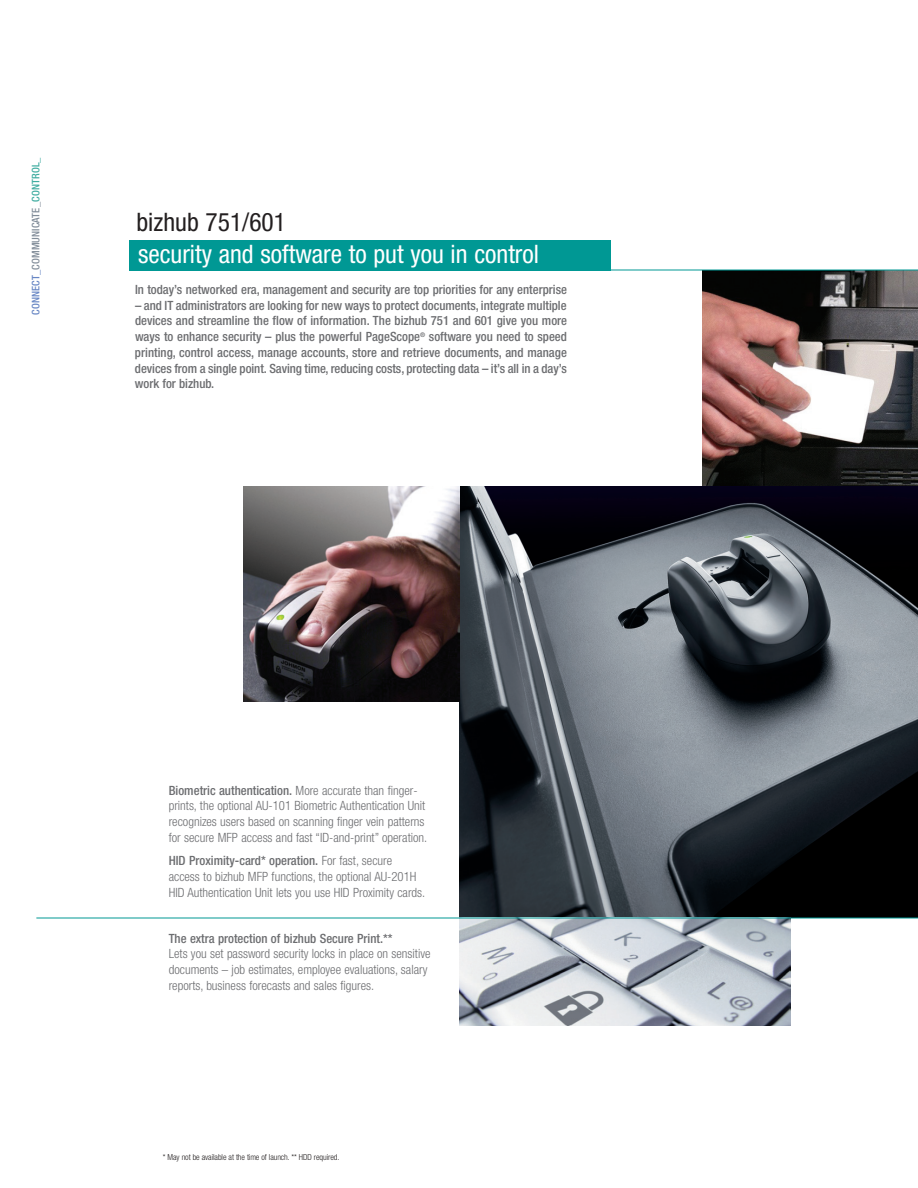
<style>
.page{position:relative;width:918px;height:1188px;background:#fff}
.page>*{position:absolute;margin:0;border:0;box-sizing:border-box;transform-origin:0 0}
.t1{font:condensed 25.5px "Helvetica Neue LT";color:#fff}
.t2{font:condensed 25.5px "Helvetica Neue LT";color:#231f20}
.t3{font:500 condensed 12.75px/15.8px "Helvetica Neue LT";color:#6c6d70;text-align:justify}
.t4{font:300 condensed 12.75px/15.8px "Helvetica Neue LT";color:#6c6d70}
.t5{font:500 condensed 10.5px "Helvetica Neue LT";letter-spacing:.015em;color:#828d99}
.t6{font:300 condensed 8.25px "Helvetica Neue LT";letter-spacing:-.01em;color:#231f20}
.s1{color:#6786c4}
.s2{color:#3faca0}
.s3{font-weight:500}
</style>
<div class="page">
<img style="left:702px;top:271px;width:216px;height:215px">
<img style="left:460px;top:486px;width:458px;height:432px">
<img style="left:244px;top:486px;width:216px;height:216px">
<img style="left:460px;top:919px;width:330px;height:107px">
<div style="left:129px;top:240px;width:482px;height:31px;background:#009894"></div>
<hr style="left:129px;top:270px;width:789px;height:1px;background:#009894">
<hr style="left:36px;top:918px;width:882px;height:1px;background:#009894">
<p class="t5" style="left:32px;top:315px;width:159px;rotate:-90deg"><span class="s1">CONNECT_</span>COMMUNICATE_<span class="s2">CONTROL_</span></p>
<h1 class="t2" style="left:136px;top:212px;width:151px">bizhub 751/601</h1>
<h1 class="t1" style="left:138px;top:245px;width:403px">security and software to put you in control</h1>
<p class="t3" style="left:135px;top:283px;width:434px">In today’s networked era, management and security are top priorities for any enterprise</p>
<p class="t3" style="left:135px;top:298px;width:434px">– and IT administrators are looking for new ways to protect documents, integrate multiple devices and streamline the flow of information. The bizhub 751 and 601 give you more ways to enhance security – plus the powerful PageScope<sup>®</sup> software you need to speed printing, control access, manage accounts, store and retrieve documents, and manage devices from a single point. Saving time, reducing costs, protecting data – it’s all in a day’s work for bizhub.</p>
<p class="t4" style="left:169px;top:783px;width:260px"><span class="s3">Biometric authentication.</span> More accurate than finger&shy;prints, the optional AU-101 Biometric Authentication Unit recognizes users based on scanning finger vein patterns for secure MFP access and fast “ID-and-print” operation.</p>
<p class="t4" style="left:169px;top:854px;width:258px"><span class="s3">HID Proximity-card* operation.</span> For fast, secure access to bizhub MFP functions, the optional AU-201H<br>HID Authentication Unit lets you use HID Proximity cards.</p>
<p class="t3" style="left:169px;top:931px;width:225px">The extra protection of bizhub Secure Print.**</p>
<p class="t4" style="left:169px;top:947px;width:263px">Lets you set password security locks in place on sensitive documents – job estimates, employee evaluations, salary reports, business forecasts and sales figures.</p>
<p class="t6" style="left:163px;top:1154px;width:178px">* May not be available at the time of launch. ** HDD required.</p>
</div>
